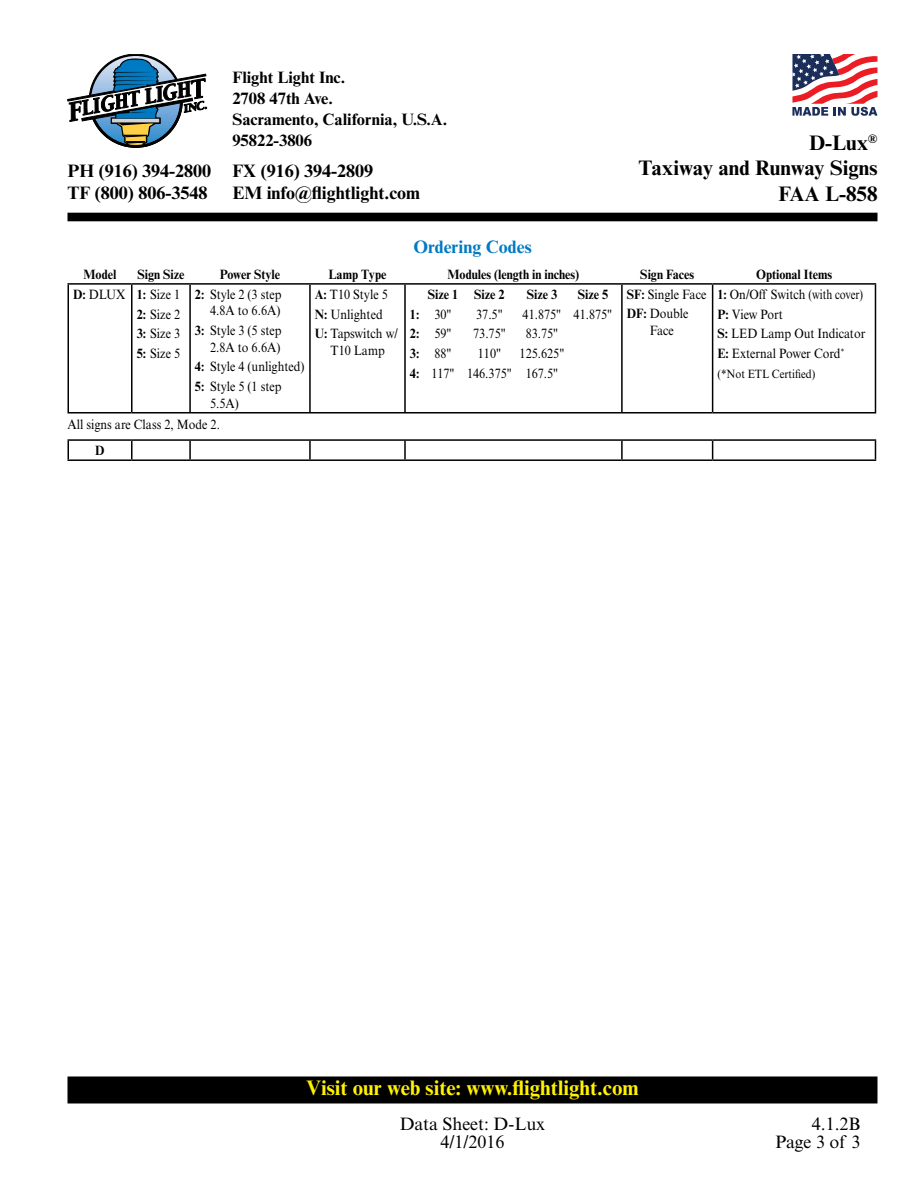
<style>
.page{position:relative;width:918px;height:1188px;background:#fff}
.page>*{position:absolute;margin:0;border:0;box-sizing:border-box;transform-origin:0 0}
.t1{font:700 21px "Times New Roman MT Std";color:#fff200}
.t2{font:700 21px/25.5px "Times New Roman MT Std";color:#000;text-align:right}
.t3{font:700 18px/22.5px "Times New Roman MT Std";color:#000}
.t4{font:18px/18px "Times New Roman MT Std";color:#000;text-align:right}
.t5{font:700 18px "Times New Roman MT Std";color:#007ac2}
.t6{font:700 16.5px/21px "Times New Roman MT Std";color:#000}
.t7{font:13.5px/19.8px "Times New Roman MT Std";color:#000;scale:.9 1}
.t8{font:700 13.5px "Times New Roman MT Std";color:#000;scale:.9 1}
.t9{font:12px "Times New Roman MT Std";color:#000;scale:.9 1}
.s1{font-weight:700}
</style>
<div class="page">
<div style="left:68px;top:1077px;width:809px;height:26px;background:#000"></div>
<div style="left:68px;top:1076px;width:810px;height:27px;border:2px solid #000"></div>
<svg style="left:68px;top:54px;width:139px;height:94px"></svg>
<div style="left:68px;top:213px;width:810px;height:8px;background:#000"></div>
<svg style="left:792px;top:54px;width:85px;height:62px"></svg>
<hr style="left:68px;top:283px;width:64px;height:2px;background:#000">
<hr style="left:68px;top:285px;width:1px;height:127px;background:#000">
<hr style="left:132px;top:283px;width:58px;height:2px;background:#000">
<hr style="left:131px;top:285px;width:2px;height:127px;background:#000">
<hr style="left:190px;top:283px;width:120px;height:2px;background:#000">
<hr style="left:189px;top:285px;width:2px;height:127px;background:#000">
<hr style="left:310px;top:283px;width:95px;height:2px;background:#000">
<hr style="left:309px;top:285px;width:2px;height:127px;background:#000">
<hr style="left:405px;top:283px;width:217px;height:2px;background:#000">
<hr style="left:404px;top:285px;width:2px;height:127px;background:#000">
<hr style="left:622px;top:283px;width:91px;height:2px;background:#000">
<hr style="left:621px;top:285px;width:2px;height:127px;background:#000">
<hr style="left:713px;top:283px;width:163px;height:2px;background:#000">
<hr style="left:712px;top:285px;width:1px;height:127px;background:#000">
<hr style="left:875px;top:285px;width:1px;height:127px;background:#000">
<hr style="left:68px;top:412px;width:64px;height:2px;background:#000">
<hr style="left:132px;top:412px;width:58px;height:2px;background:#000">
<hr style="left:190px;top:412px;width:120px;height:2px;background:#000">
<hr style="left:310px;top:412px;width:95px;height:2px;background:#000">
<hr style="left:405px;top:412px;width:217px;height:2px;background:#000">
<hr style="left:622px;top:412px;width:91px;height:2px;background:#000">
<hr style="left:713px;top:412px;width:163px;height:2px;background:#000">
<hr style="left:68px;top:439px;width:64px;height:2px;background:#000">
<svg style="left:68px;top:441px;width:1px;height:18px"></svg>
<hr style="left:132px;top:439px;width:58px;height:2px;background:#000">
<svg style="left:131px;top:441px;width:2px;height:18px"></svg>
<hr style="left:190px;top:439px;width:120px;height:2px;background:#000">
<svg style="left:189px;top:441px;width:2px;height:18px"></svg>
<hr style="left:310px;top:439px;width:95px;height:2px;background:#000">
<svg style="left:309px;top:441px;width:2px;height:18px"></svg>
<hr style="left:405px;top:439px;width:217px;height:2px;background:#000">
<svg style="left:404px;top:441px;width:2px;height:18px"></svg>
<hr style="left:622px;top:439px;width:91px;height:2px;background:#000">
<svg style="left:621px;top:441px;width:2px;height:18px"></svg>
<hr style="left:713px;top:439px;width:163px;height:2px;background:#000">
<svg style="left:712px;top:441px;width:1px;height:18px"></svg>
<svg style="left:875px;top:441px;width:1px;height:18px"></svg>
<hr style="left:68px;top:459px;width:64px;height:2px;background:#000">
<hr style="left:132px;top:459px;width:58px;height:2px;background:#000">
<hr style="left:190px;top:459px;width:120px;height:2px;background:#000">
<hr style="left:310px;top:459px;width:95px;height:2px;background:#000">
<hr style="left:405px;top:459px;width:217px;height:2px;background:#000">
<hr style="left:622px;top:459px;width:91px;height:2px;background:#000">
<hr style="left:713px;top:459px;width:163px;height:2px;background:#000">
<h2 class="t3" style="left:67px;top:159px;width:145px">PH (916) 394-2800<br>TF (800) 806-3548</h2>
<p class="t6" style="left:232px;top:67px;width:216px">Flight Light Inc.<br>2708 47th Ave.<br>Sacramento, California, U.S.A.<br>95822-3806</p>
<h2 class="t3" style="left:232px;top:159px;width:189px">FX (916) 394-2809<br>EM info@flightlight.com</h2>
<h2 class="t5" style="left:413px;top:236px;width:120px">Ordering Codes</h2>
<h1 class="t2" style="left:638px;top:129px;width:241px">D-Lux<sup>®<br></sup>Taxiway and Runway Signs<br>FAA L-858</h1>
<p class="t8" style="left:84px;top:266px;width:38px">Model</p>
<p class="t8" style="left:137px;top:266px;width:54px">Sign Size</p>
<p class="t8" style="left:220px;top:266px;width:69px">Power Style</p>
<p class="t8" style="left:329px;top:266px;width:66px">Lamp Type</p>
<p class="t8" style="left:448px;top:266px;width:148px">Modules (length in inches)</p>
<p class="t8" style="left:640px;top:266px;width:61px">Sign Faces</p>
<p class="t8" style="left:756px;top:266px;width:86px">Optional Items</p>
<p class="t7" style="left:137px;top:284px;width:50px;text-align:justify;text-indent:-64px"><span class="s1">D:</span> DLUX <span class="s1">1:</span> Size 1<br><span class="s1">2:</span> Size 2<br><span class="s1">3:</span> Size 3<br><span class="s1">5:</span> Size 5</p>
<p class="t7" style="left:195px;top:286px;width:98px;line-height:16.5px;text-align:right"><span class="s1">2:</span> Style 2 (3 step<br>4.8A to 6.6A)</p>
<p class="t7" style="left:627px;top:284px;width:90px"><span class="s1">SF:</span> Single Face<br><span class="s1">DF:</span> Double</p>
<p class="t7" style="left:650px;top:321px;width:28px">Face</p>
<p class="t7" style="left:718px;top:284px;width:166px"><span class="s1">1:</span> On/Off Switch (with cover)<br><span class="s1">P:</span> View Port<br><span class="s1">S:</span> LED Lamp Out Indicator<br><span class="s1">E:</span> External Power Cord<sup>*</sup></p>
<p class="t9" style="left:718px;top:367px;width:110px">(*Not ETL Certified)</p>
<p class="t7" style="left:315px;top:284px;width:94px"><span class="s1">A:</span> T10 Style 5<br><span class="s1">N:</span> Unlighted<br><span class="s1">U:</span> Tapswitch w/</p>
<p class="t7" style="left:331px;top:340px;width:62px">T10 Lamp</p>
<p class="t8" style="left:428px;top:286px;width:87px">Size 1 Size 2</p>
<p class="t8" style="left:527px;top:286px;width:35px">Size 3</p>
<p class="t8" style="left:578px;top:286px;width:35px">Size 5</p>
<p class="t7" style="left:410px;top:304px;width:48px"><span class="s1">1:</span> 30"</p>
<p class="t7" style="left:476px;top:304px;width:31px">37.5"</p>
<p class="t7" style="left:523px;top:304px;width:101px">41.875" 41.875"</p>
<p class="t7" style="left:410px;top:324px;width:48px"><span class="s1">2:</span> 59"</p>
<p class="t7" style="left:473px;top:324px;width:38px">73.75"</p>
<p class="t7" style="left:526px;top:324px;width:38px">83.75"</p>
<p class="t7" style="left:410px;top:344px;width:48px"><span class="s1">3:</span> 88"</p>
<p class="t7" style="left:478px;top:344px;width:27px">110"</p>
<p class="t7" style="left:195px;top:322px;width:98px;line-height:16.5px;text-align:right"><span class="s1">3:</span> Style 3 (5 step<br>2.8A to 6.6A)</p>
<p class="t7" style="left:195px;top:357px;width:123px"><span class="s1">4:</span> Style 4 (unlighted)<br><span class="s1">5:</span> Style 5 (1 step</p>
<p class="t7" style="left:210px;top:393px;width:34px">5.5A)</p>
<p class="t7" style="left:410px;top:344px;width:173px;text-indent:110px">125.625"<br><span class="s1">4:</span> 117" 146.375" 167.5"</p>
<p class="t7" style="left:67px;top:414px;width:171px">All signs are Class 2, Mode 2.</p>
<p class="t8" style="left:95px;top:442px;width:12px">D</p>
<h1 class="t1" style="left:306px;top:1075px;width:334px">Visit our web site: www.flightlight.com</h1>
<h2 class="t4" style="left:400px;top:1114px;width:147px;text-align:center">Data Sheet: D-Lux<br>4/1/2016</h2>
<h2 class="t4" style="left:775px;top:1114px;width:87px">4.1.2B<br>Page 3 of 3</h2>
</div>
